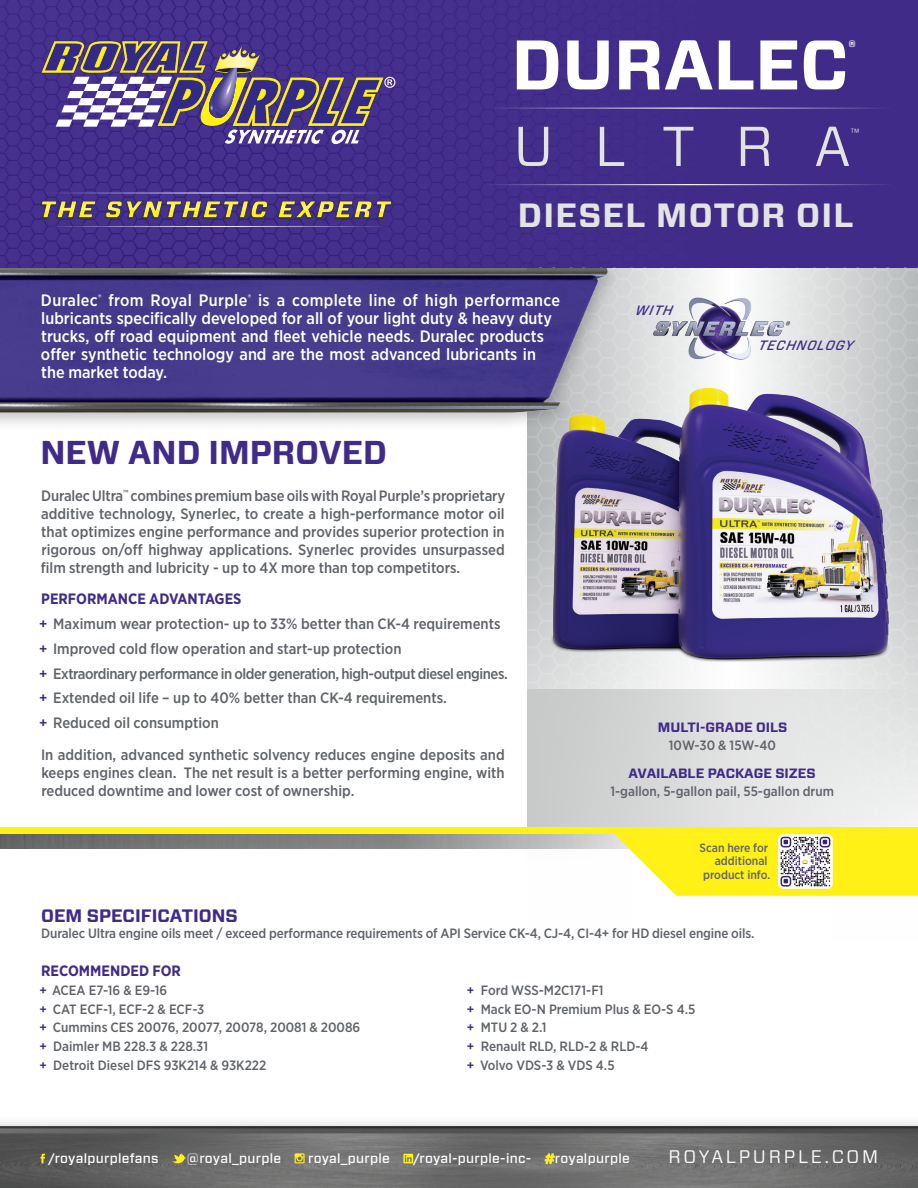
<style>
.page{position:relative;width:918px;height:1188px;background:#fff}
.page>*{position:absolute;margin:0;border:0;box-sizing:border-box;transform-origin:0 0}
.t1{font:700 69.9px "Forza";color:#fff}
.t2{font:55.95px "Forza";letter-spacing:.73em;color:#e2e4e2}
.t3{font:700 33.6px "Forza";letter-spacing:.04em;color:#e2e4e2}
.t4{font:700 33px "Forza";color:#402b89}
.t5{font:18.15px "Forza";letter-spacing:.15em;color:#fff}
.t6{font:700 18px "Forza";color:#402b89}
.t7{font:500 16.5px/18px "Gotham Narrow";color:#fff}
.t8{font:700 16.35px "Forza";color:#fff}
.t9{font:500 15px/18px "Gotham Narrow";color:#5f6369;text-align:justify}
.t10{font:700 15px "Gotham Narrow";color:#402b89}
.t11{font:500 13.5px/18.8px "Gotham Narrow";color:#5f6369}
.t12{font:500 13.5px "Forza";letter-spacing:.02em;color:#fff}
.t13{font:700 13.5px "Forza";color:#402b89}
.t14{font:italic 500 13.5px "Forza";letter-spacing:.075em;color:#402b89}
.t15{font:500 12px/13.5px "Gotham Narrow";color:#5f6369;text-align:right}
.t16{font:10.5px "Forza";color:#e2e4e2}
.s1{font-weight:700;color:#402b89}
.s2{color:#402b89}
.s3{color:#fff116}
</style>
<div class="page">
<div style="left:0;top:0;width:918px;height:268px;background:#402b89"></div>
<div style="left:0;top:1114px;width:918px;height:74px;background:#231f20;opacity:.3"></div>
<img style="left:0;top:1126px;width:918px;height:62px">
<svg style="left:527px;top:268px;width:391px;height:421px;background:#d3d4d5"></svg>
<svg style="left:41px;top:40px;width:354px;height:104px"></svg>
<div style="left:527px;top:689px;width:391px;height:139px;background:linear-gradient(to right,#cacbca,#f0f0f0)"></div>
<div style="left:0;top:258px;width:625px;height:175px;background:#231f20;opacity:.3"></div>
<img style="left:0;top:268px;width:635px;height:144px">
<hr style="left:481px;top:108px;width:412px;height:1px;background:#fff">
<hr style="left:481px;top:184px;width:412px;height:1px;background:#fff">
<hr style="left:41px;top:226px;width:351px;height:1px;background:#fff">
<svg style="left:40px;top:200px;width:352px;height:19px"></svg>
<hr style="left:41px;top:193px;width:351px;height:1px;background:#fff">
<img style="left:542px;top:378px;width:357px;height:304px">
<img style="left:0;top:834px;width:615px;height:14px">
<div style="left:0;top:828px;width:918px;height:6px;background:#fff116"></div>
<svg style="left:615px;top:834px;width:303px;height:62px;background:#f3e848"></svg>
<img style="left:645px;top:286px;width:151px;height:84px">
<svg style="left:41px;top:1154px;width:4px;height:9px"></svg>
<svg style="left:172px;top:1154px;width:14px;height:11px"></svg>
<svg style="left:295px;top:1153px;width:10px;height:10px"></svg>
<svg style="left:403px;top:1154px;width:10px;height:9px"></svg>
<h1 class="t1" style="left:512px;top:18px;width:338px">DURALEC</h1>
<p class="t8" style="left:848px;top:36px;width:9px">®</p>
<h2 class="t2" style="left:513px;top:108px;width:339px">ULTRA</h2>
<h3 class="t3" style="left:518px;top:193px;width:337px">DIESEL MOTOR OIL</h3>
<p class="t16" style="left:850px;top:125px;width:10px">™</p>
<p class="t7" style="left:41px;top:291px;width:521px">Duralec<sup>®</sup> from Royal Purple<sup>®</sup> is a complete line of high performance lubricants specifically developed for all of your light duty &amp; heavy duty trucks, off road equipment and fleet vehicle needs. Duralec products offer synthetic technology and are the most advanced lubricants in the market today.</p>
<h3 class="t4" style="left:41px;top:430px;width:348px">NEW AND IMPROVED</h3>
<p class="t9" style="left:41px;top:487px;width:466px">Duralec Ultra<sup>™</sup> combines premium base oils with Royal Purple’s proprietary additive technology, Synerlec, to create a high-performance motor oil that optimizes engine performance and provides superior protection in rigorous on/off highway applications. Synerlec provides unsurpassed film strength and lubricity - up to 4X more than top competitors.</p>
<p class="t9" style="left:39px;top:587px;width:470px;line-height:24.8px;text-align:left"><span class="s1">PERFORMANCE ADVANTAGES<br></span><span class="s2">+</span> Maximum wear protection- up to 33% better than CK-4 requirements <span class="s2">+</span> Improved cold flow operation and start-up protection<br><span class="s2">+</span> Extraordinary performance in older generation, high-output diesel engines. <span class="s2">+</span> Extended oil life – up to 40% better than CK-4 requirements.<br><span class="s2">+</span> Reduced oil consumption</p>
<p class="t9" style="left:41px;top:745px;width:465px">In addition, advanced synthetic solvency reduces engine deposits and keeps engines clean. The net result is a better performing engine, with reduced downtime and lower cost of ownership.</p>
<p class="t14" style="left:635px;top:301px;width:41px">WITH</p>
<p class="t14" style="left:758px;top:337px;width:96px">TECHNOLOGY</p>
<p class="t13" style="left:658px;top:718px;width:131px">MULTI-GRADE OILS</p>
<p class="t11" style="left:669px;top:735px;width:108px">10W-30 &amp; 15W-40</p>
<p class="t13" style="left:629px;top:764px;width:189px">AVAILABLE PACKAGE SIZES</p>
<p class="t11" style="left:610px;top:781px;width:225px">1-gallon, 5-gallon pail, 55-gallon drum</p>
<p class="t15" style="left:700px;top:840px;width:72px">Scan here for additional product info.</p>
<p class="t6" style="left:41px;top:903px;width:198px">OEM SPECIFICATIONS</p>
<p class="t11" style="left:41px;top:924px;width:715px">Duralec Ultra engine oils meet / exceed performance requirements of API Service CK-4, CJ-4, CI-4+ for HD diesel engine oils.</p>
<p class="t10" style="left:41px;top:961px;width:141px">RECOMMENDED FOR</p>
<p class="t11" style="left:39px;top:981px;width:323px"><span class="s2">+</span> ACEA E7-16 &amp; E9-16<br><span class="s2">+</span> CAT ECF-1, ECF-2 &amp; ECF-3<br><span class="s2">+</span> Cummins CES 20076, 20077, 20078, 20081 &amp; 20086 <span class="s2">+</span> Daimler MB 228.3 &amp; 228.31<br><span class="s2">+</span> Detroit Diesel DFS 93K214 &amp; 93K222</p>
<p class="t11" style="left:467px;top:981px;width:230px"><span class="s2">+</span> Ford WSS-M2C171-F1<br><span class="s2">+</span> Mack EO-N Premium Plus &amp; EO-S 4.5 <span class="s2">+</span> MTU 2 &amp; 2.1<br><span class="s2">+</span> Renault RLD, RLD-2 &amp; RLD-4<br><span class="s2">+</span> Volvo VDS-3 &amp; VDS 4.5</p>
<p class="t12" style="left:49px;top:1150px;width:111px">/royalpurplefans</p>
<p class="t12" style="left:186px;top:1150px;width:96px">@royal_purple</p>
<p class="t12" style="left:308px;top:1150px;width:83px">royal_purple</p>
<p class="t12" style="left:413px;top:1150px;width:218px">/royal-purple-inc- <span class="s3">#</span>royalpurple</p>
<p class="t5" style="left:669px;top:1145px;width:211px">ROYALPURPLE.COM</p>
</div>
